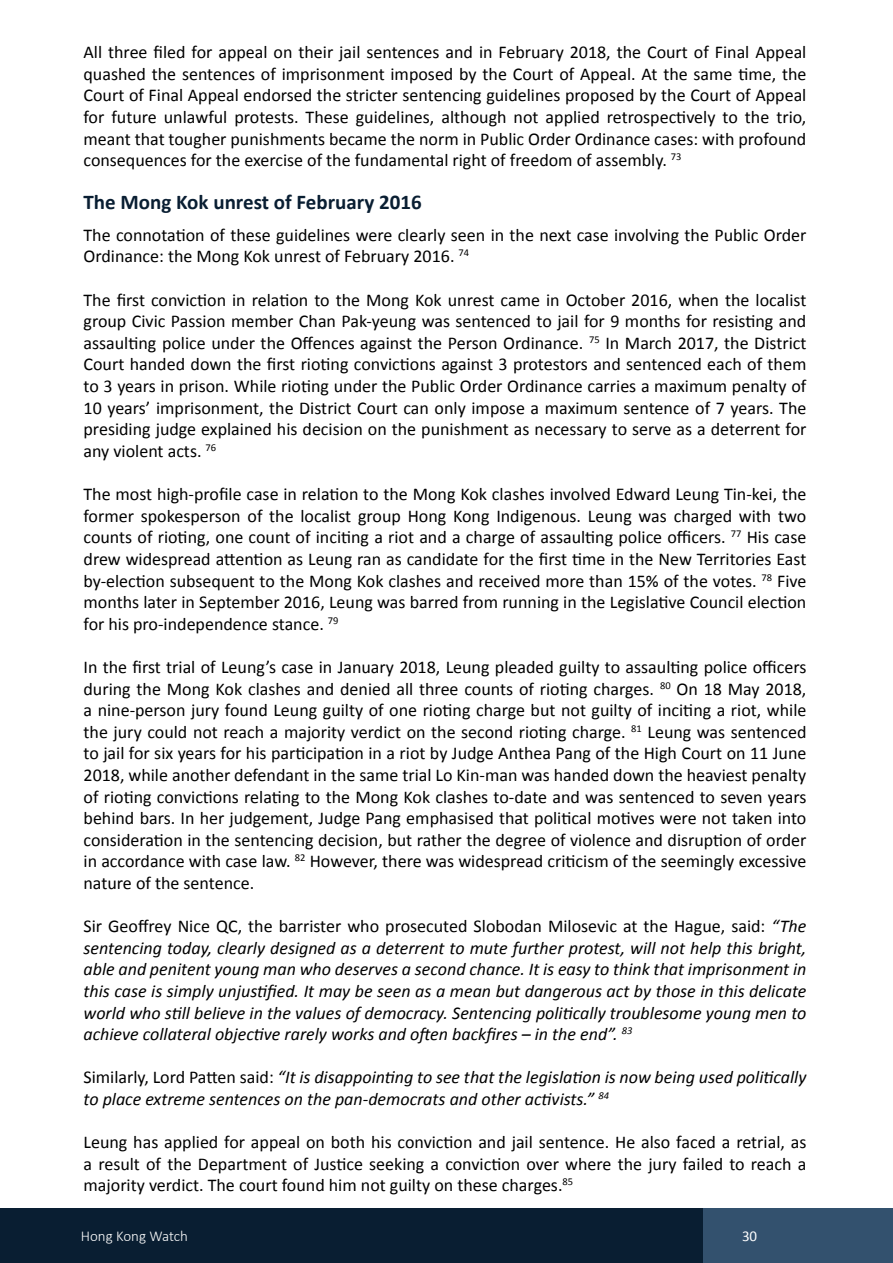
<style>
.page{position:relative;width:893px;height:1263px;background:#fff}
.page>*{position:absolute;margin:0;border:0;box-sizing:border-box;transform-origin:0 0}
.t1{font:700 21px "Calibri";color:#091e32}
.t2{font:18px/21.6px "Calibri";color:#000101;text-align:justify}
.t3{font:italic 18px/21.6px "Calibri";color:#000101;text-align:justify}
.t4{font:300 15px "Calibri";color:#fff}
.t5{font:15px "Calibri";color:#fff}
.s1{font-style:normal}
</style>
<div class="page">
<div style="left:0;top:1208px;width:723px;height:55px;background:#091e32"></div>
<div style="left:704px;top:1208px;width:189px;height:55px;background:#33516e"></div>
<p class="t2" style="left:84px;top:41px;width:724px">All three filed for appeal on their jail sentences and in February 2018, the Court of Final Appeal quashed the sentences of imprisonment imposed by the Court of Appeal. At the same time, the Court of Final Appeal endorsed the stricter sentencing guidelines proposed by the Court of Appeal for future unlawful protests. These guidelines, although not applied retrospectively to the trio, meant that tougher punishments became the norm in Public Order Ordinance cases: with profound consequences for the exercise of the fundamental right of freedom of assembly. <sup>73</sup></p>
<p class="t1" style="left:84px;top:188px;width:340px">The Mong Kok unrest of February 2016</p>
<p class="t2" style="left:84px;top:223px;width:724px">The connotation of these guidelines were clearly seen in the next case involving the Public Order<br>Ordinance: the Mong Kok unrest of February 2016. <sup>74</sup></p>
<p class="t2" style="left:84px;top:288px;width:724px">The first conviction in relation to the Mong Kok unrest came in October 2016, when the localist group Civic Passion member Chan Pak-yeung was sentenced to jail for 9 months for resisting and assaulting police under the Offences against the Person Ordinance. <sup>75</sup> In March 2017, the District Court handed down the first rioting convictions against 3 protestors and sentenced each of them to 3 years in prison. While rioting under the Public Order Ordinance carries a maximum penalty of 10 years’ imprisonment, the District Court can only impose a maximum sentence of 7 years. The presiding judge explained his decision on the punishment as necessary to serve as a deterrent for any violent acts. <sup>76</sup></p>
<p class="t2" style="left:84px;top:482px;width:724px">The most high-profile case in relation to the Mong Kok clashes involved Edward Leung Tin-kei, the former spokesperson of the localist group Hong Kong Indigenous. Leung was charged with two counts of rioting, one count of inciting a riot and a charge of assaulting police officers. <sup>77</sup> His case drew widespread attention as Leung ran as candidate for the first time in the New Territories East by-election subsequent to the Mong Kok clashes and received more than 15% of the votes. <sup>78</sup> Five months later in September 2016, Leung was barred from running in the Legislative Council election for his pro-independence stance. <sup>79</sup></p>
<p class="t2" style="left:84px;top:655px;width:724px">In the first trial of Leung’s case in January 2018, Leung pleaded guilty to assaulting police officers during the Mong Kok clashes and denied all three counts of rioting charges. <sup>80</sup> On 18 May 2018, a nine-person jury found Leung guilty of one rioting charge but not guilty of inciting a riot, while the jury could not reach a majority verdict on the second rioting charge. <sup>81</sup> Leung was sentenced to jail for six years for his participation in a riot by Judge Anthea Pang of the High Court on 11 June 2018, while another defendant in the same trial Lo Kin-man was handed down the heaviest penalty of rioting convictions relating to the Mong Kok clashes to-date and was sentenced to seven years behind bars. In her judgement, Judge Pang emphasised that political motives were not taken into consideration in the sentencing decision, but rather the degree of violence and disruption of order in accordance with case law. <sup>82</sup> However, there was widespread criticism of the seemingly excessive nature of the sentence.</p>
<p class="t3" style="left:84px;top:914px;width:724px"><span class="s1">Sir Geoffrey Nice QC, the barrister who prosecuted Slobodan Milosevic at the Hague, said:</span> “The sentencing today, clearly designed as a deterrent to mute further protest, will not help this bright, able and penitent young man who deserves a second chance. It is easy to think that imprisonment in this case is simply unjustified. It may be seen as a mean but dangerous act by those in this delicate world who still believe in the values of democracy. Sentencing politically troublesome young men to achieve collateral objective rarely works and often backfires – in the end”. <sup>83</sup></p>
<p class="t3" style="left:84px;top:1066px;width:724px"><span class="s1">Similarly, Lord Patten said:</span> “It is disappointing to see that the legislation is now being used politically to place extreme sentences on the pan-democrats and other activists.” <sup>84</sup></p>
<p class="t2" style="left:84px;top:1130px;width:724px">Leung has applied for appeal on both his conviction and jail sentence. He also faced a retrial, as a result of the Department of Justice seeking a conviction over where the jury failed to reach a majority verdict. The court found him not guilty on these charges.<sup>85</sup></p>
<p class="t4" style="left:81px;top:1226px;width:109px">Hong Kong Watch</p>
<p class="t5" style="left:742px;top:1226px;width:17px">30</p>
</div>
